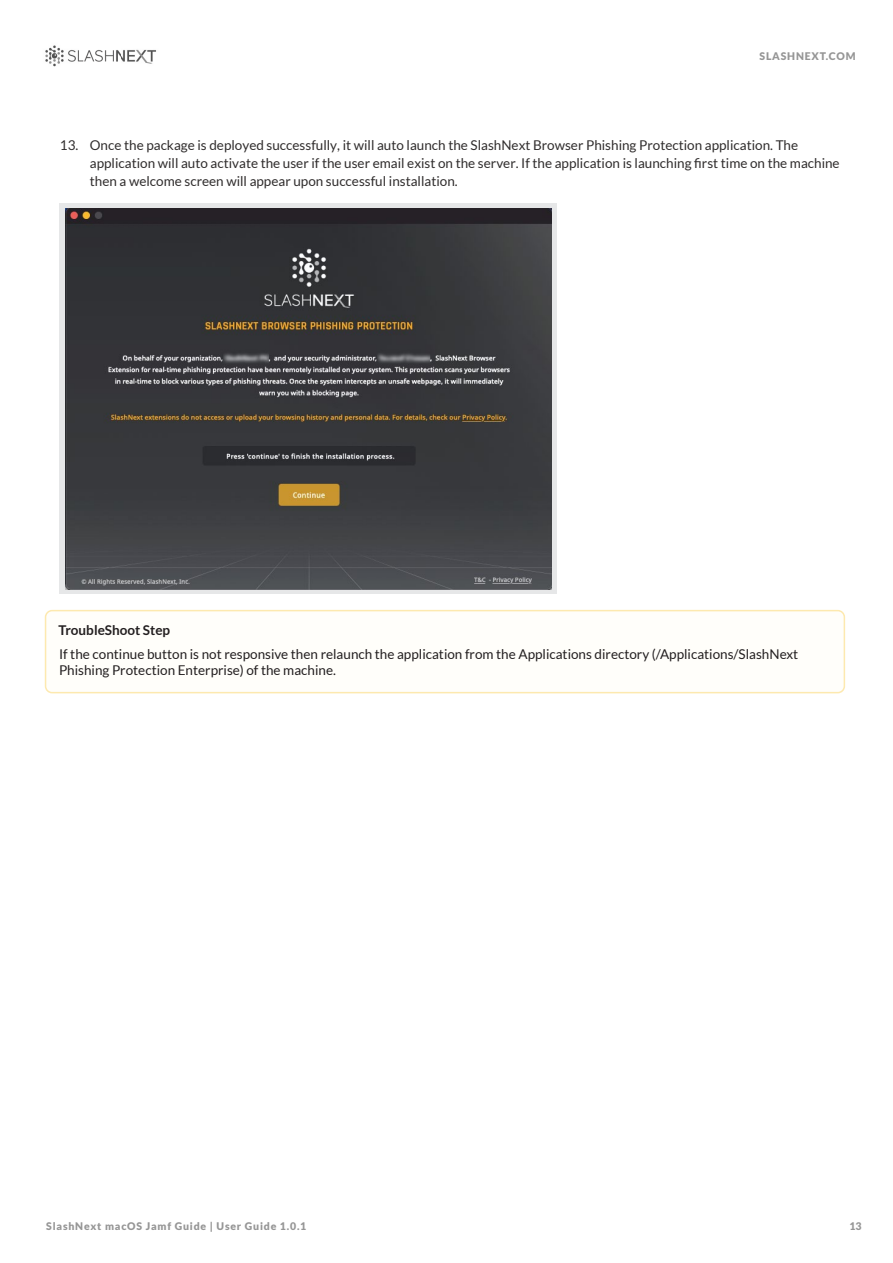
<style>
.page{position:relative;width:893px;height:1263px;background:#fff}
.page>*{position:absolute;margin:0;border:0;box-sizing:border-box;transform-origin:0 0}
.t1{font:13.5px/18px "Lato";color:#302d2d}
.t2{font:13.5px/16.2px "Lato";color:#231f20}
.t3{font:700 13.5px "Lato";color:#231f20}
.t4{font:900 10.5px "Lato";letter-spacing:.075em;color:#969696}
</style>
<div class="page">
<img style="left:45px;top:45px;width:111px;height:22px">
<svg style="left:60px;top:203px;width:497px;height:391px;fill:#e6e7e8"></svg>
<img style="left:66px;top:209px;width:486px;height:380px">
<div style="left:46px;top:611px;width:798px;height:82px;background:#fffefa;border-radius:7px"></div>
<div style="left:45px;top:610px;width:800px;height:83px;border:2px solid #fde9af;border-radius:7px"></div>
<p class="t4" style="left:760px;top:50px;width:98px">SLASHNEXT.COM</p>
<p class="t1" style="left:90px;top:136px;width:751px;text-indent:-30px">13. Once the package is deployed successfully, it will auto launch the SlashNext Browser Phishing Protection application. The application will auto activate the user if the user email exist on the server. If the application is launching first time on the machine then a welcome screen will appear upon successful installation.</p>
<p class="t3" style="left:59px;top:622px;width:113px">TroubleShoot Step</p>
<p class="t2" style="left:59px;top:646px;width:741px">If the continue button is not responsive then relaunch the application from the Applications directory (/Applications/SlashNext<br>Phishing Protection Enterprise) of the machine.</p>
<p class="t4" style="left:46px;top:1220px;width:262px">SlashNext macOS Jamf Guide | User Guide 1.0.1</p>
<p class="t4" style="left:849px;top:1220px;width:14px">13</p>
</div>
